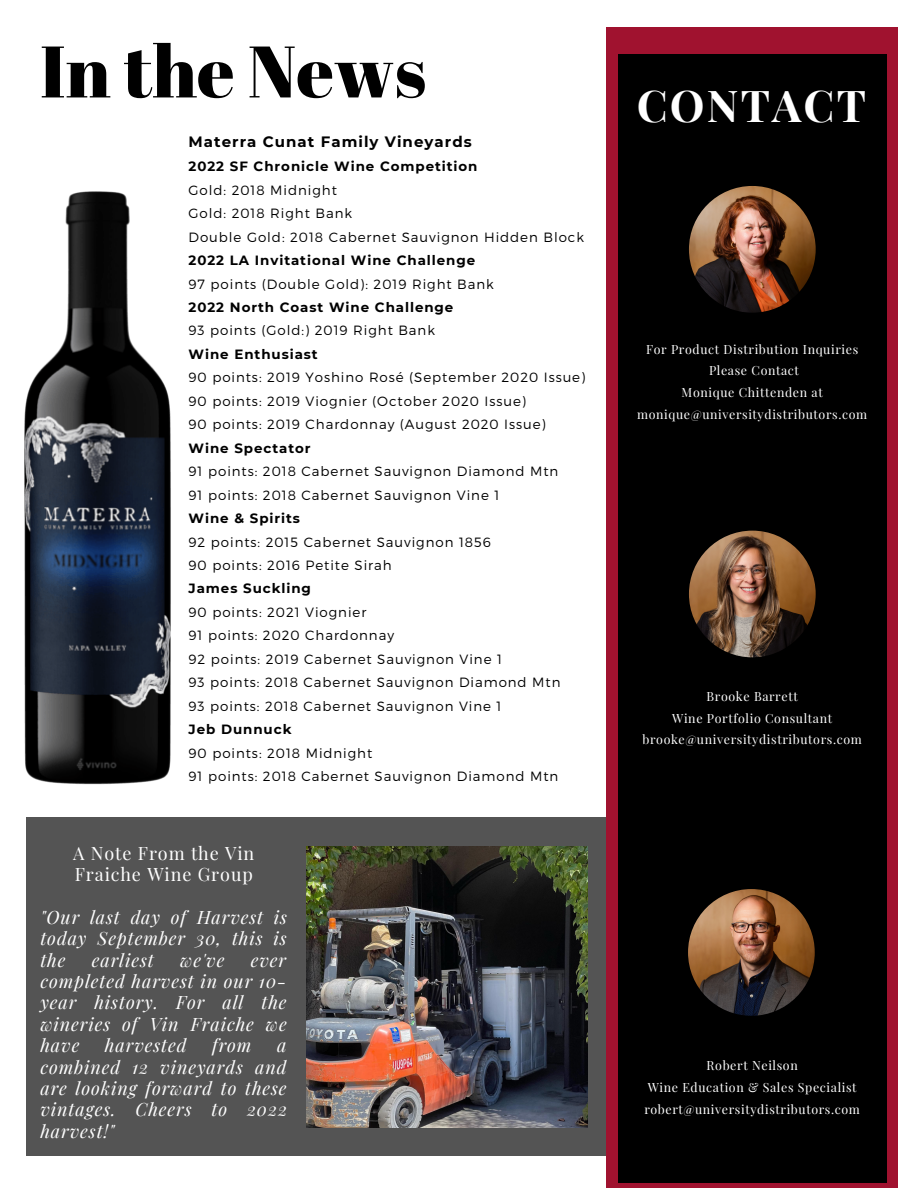
<style>
.page{position:relative;width:918px;height:1188px;background:#fff}
.page>*{position:absolute;margin:0;border:0;box-sizing:border-box;transform-origin:0 0}
.t1{font:72.75px "Abril Fatface";color:#000}
.t2{font:700 43.95px "Playfair Display";letter-spacing:.05em;color:#fff}
.t3{font:italic 18px/21.3px "Playfair Display";letter-spacing:.05em;color:#fff;text-align:justify}
.t4{font:18px/21.3px "Playfair Display";letter-spacing:.05em;color:#fff}
.t5{font:700 15px "Montserrat";letter-spacing:.07em;color:#000}
.t6{font:300 13.35px/23.4px "Montserrat";letter-spacing:.07em;color:#000}
.t7{font:700 13.35px "Montserrat";letter-spacing:.07em;color:#000}
.t8{font:12.45px/21.8px "Playfair Display";letter-spacing:.05em;color:#fff;text-align:center}
</style>
<div class="page">
<div style="left:26px;top:817px;width:862px;height:339px;background:#545454"></div>
<div style="left:607px;top:421px;width:291px;height:767px;background:#a0122f"></div>
<div style="left:607px;top:27px;width:291px;height:783px;background:#a0122f"></div>
<div style="left:618px;top:55px;width:269px;height:1128px;background:#000"></div>
<img style="left:688px;top:889px;width:127px;height:127px;border-radius:50%">
<img style="left:689px;top:531px;width:127px;height:126px;border-radius:50%">
<img style="left:689px;top:186px;width:127px;height:127px;border-radius:50%">
<img style="left:24px;top:191px;width:147px;height:594px">
<img style="left:307px;top:846px;width:281px;height:282px">
<h1 class="t1" style="left:40px;top:20px;width:388px">In the News</h1>
<p class="t5" style="left:189px;top:132px;width:285px">Materra Cunat Family Vineyards</p>
<p class="t7" style="left:189px;top:158px;width:290px">2022 SF Chronicle Wine Competition</p>
<p class="t6" style="left:189px;top:178px;width:397px">Gold: 2018 Midnight<br>Gold: 2018 Right Bank<br>Double Gold: 2018 Cabernet Sauvignon Hidden Block</p>
<p class="t7" style="left:189px;top:252px;width:288px">2022 LA Invitational Wine Challenge</p>
<p class="t6" style="left:189px;top:271px;width:307px">97 points (Double Gold): 2019 Right Bank</p>
<p class="t7" style="left:189px;top:299px;width:266px">2022 North Coast Wine Challenge</p>
<p class="t6" style="left:189px;top:318px;width:248px">93 points (Gold:) 2019 Right Bank</p>
<p class="t7" style="left:189px;top:346px;width:131px">Wine Enthusiast</p>
<p class="t6" style="left:189px;top:365px;width:398px">90 points: 2019 Yoshino Rosé (September 2020 Issue)<br>90 points: 2019 Viognier (October 2020 Issue)<br>90 points: 2019 Chardonnay (August 2020 Issue)</p>
<p class="t7" style="left:189px;top:440px;width:124px">Wine Spectator</p>
<p class="t6" style="left:189px;top:459px;width:371px">91 points: 2018 Cabernet Sauvignon Diamond Mtn<br>91 points: 2018 Cabernet Sauvignon Vine 1</p>
<p class="t7" style="left:189px;top:510px;width:113px">Wine &amp; Spirits</p>
<p class="t6" style="left:189px;top:529px;width:304px">92 points: 2015 Cabernet Sauvignon 1856<br>90 points: 2016 Petite Sirah</p>
<p class="t7" style="left:189px;top:581px;width:124px">James Suckling</p>
<p class="t6" style="left:189px;top:600px;width:373px">90 points: 2021 Viognier<br>91 points: 2020 Chardonnay<br>92 points: 2019 Cabernet Sauvignon Vine 1<br>93 points: 2018 Cabernet Sauvignon Diamond Mtn 93 points: 2018 Cabernet Sauvignon Vine 1</p>
<p class="t7" style="left:189px;top:721px;width:104px">Jeb Dunnuck</p>
<p class="t6" style="left:189px;top:741px;width:371px">90 points: 2018 Midnight<br>91 points: 2018 Cabernet Sauvignon Diamond Mtn</p>
<h3 class="t4" style="left:73px;top:842px;width:183px">A Note From the Vin<br>Fraiche Wine Group</h3>
<h3 class="t3" style="left:40px;top:906px;width:248px">"Our last day of Harvest is today September 30, this is the</h3>
<h3 class="t3" style="left:92px;top:949px;width:64px">earliest</h3>
<h3 class="t3" style="left:180px;top:949px;width:46px">we've</h3>
<h3 class="t3" style="left:40px;top:949px;width:248px;text-indent:210px">ever completed harvest in our 10- year history. For all the wineries of Vin Fraiche we have</h3>
<h3 class="t3" style="left:105px;top:1034px;width:83px">harvested</h3>
<h3 class="t3" style="left:212px;top:1034px;width:41px">from</h3>
<h3 class="t3" style="left:40px;top:1034px;width:248px;text-indent:237px">a combined 12 vineyards and are looking forward to these vintages. Cheers to 2022 harvest!"</h3>
<h2 class="t2" style="left:637px;top:74px;width:231px">CONTACT</h2>
<p class="t8" style="left:637px;top:338px;width:232px">For Product Distribution Inquiries<br>Please Contact<br>Monique Chittenden at monique@universitydistributors.com</p>
<p class="t8" style="left:643px;top:685px;width:221px">Brooke Barrett<br>Wine Portfolio Consultant brooke@universitydistributors.com</p>
<p class="t8" style="left:644px;top:1054px;width:217px">Robert Neilson<br>Wine Education &amp; Sales Specialist robert@universitydistributors.com</p>
</div>
